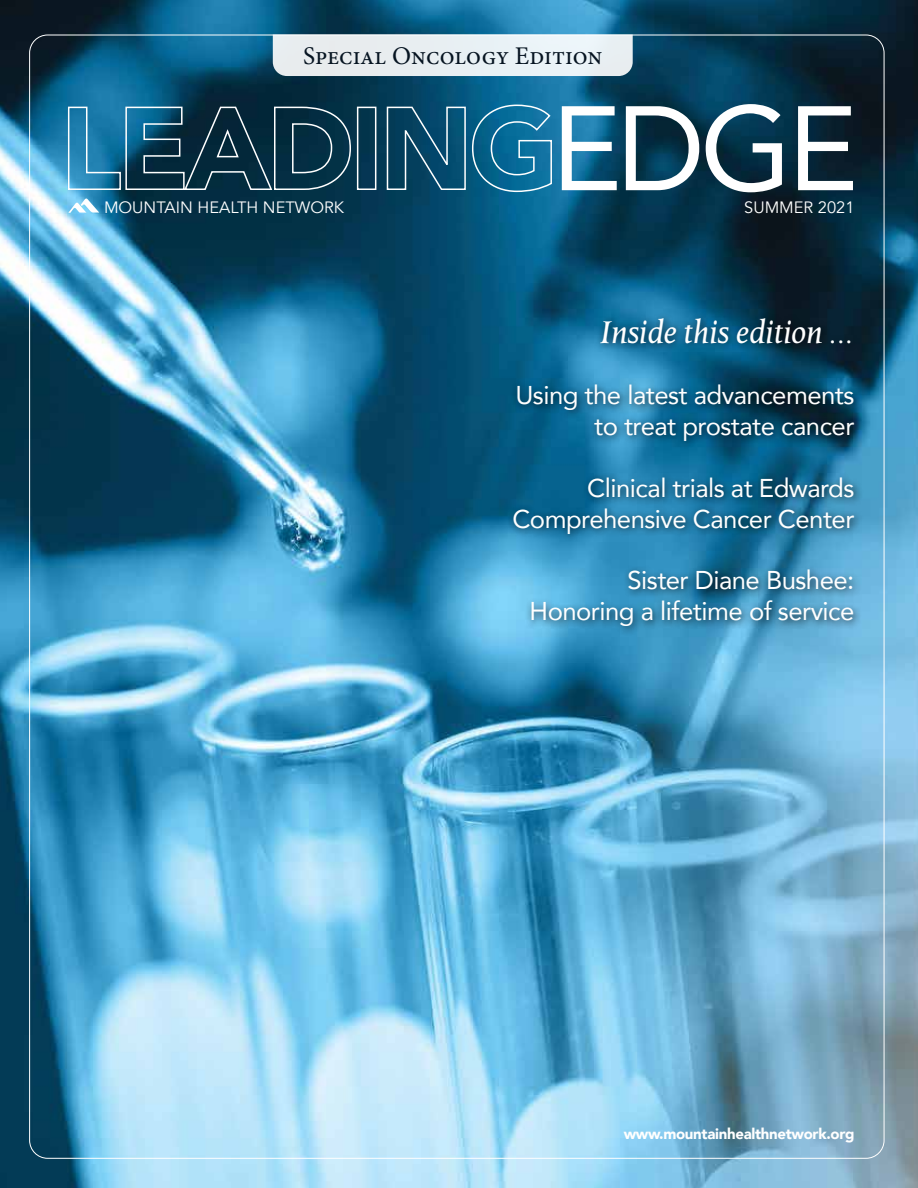
<style>
.page{position:relative;width:918px;height:1188px;background:#fff}
.page>*{position:absolute;margin:0;border:0;box-sizing:border-box;transform-origin:0 0}
.t1{font:italic 35.7px "Octavian MT Std";color:#fff}
.t2{font:25.65px/30.9px "Avenir";letter-spacing:-.02em;color:#fff;text-align:right}
.t3{font:25.5px "Minion Pro";color:#061421}
.t4{font:16.35px "Avenir";color:#fff}
.t5{font:900 15px "Avenir";letter-spacing:-.02em;color:#fff}
</style>
<div class="page">
<img style="left:0;top:0;width:918px;height:1188px">
<div style="left:273px;top:35px;width:360px;height:41px;background:#e8eff2"></div>
<svg style="left:562px;top:104px;width:291px;height:88px"></svg>
<svg style="left:67px;top:104px;width:486px;height:109px;background:#1a5471"></svg>
<div style="left:508px;top:312px;width:355px;height:324px;background:#000;opacity:.75"></div>
<p class="t3" style="left:303px;top:39px;width:301px">Special Oncology Edition</p>
<p class="t4" style="left:104px;top:197px;width:242px">MOUNTAIN HEALTH NETWORK</p>
<p class="t4" style="left:744px;top:197px;width:112px">SUMMER 2021</p>
<h1 class="t1" style="left:600px;top:313px;width:256px">Inside this edition ...</h1>
<p class="t2" style="left:515px;top:379px;width:341px">Using the latest advancements to treat prostate cancer</p>
<p class="t2" style="left:512px;top:472px;width:344px">Clinical trials at Edwards<br>Comprehensive Cancer Center</p>
<p class="t2" style="left:530px;top:564px;width:326px">Sister Diane Bushee:<br>Honoring a lifetime of service</p>
<p class="t5" style="left:624px;top:1121px;width:232px">www.mountainhealthnetwork.org</p>
</div>
